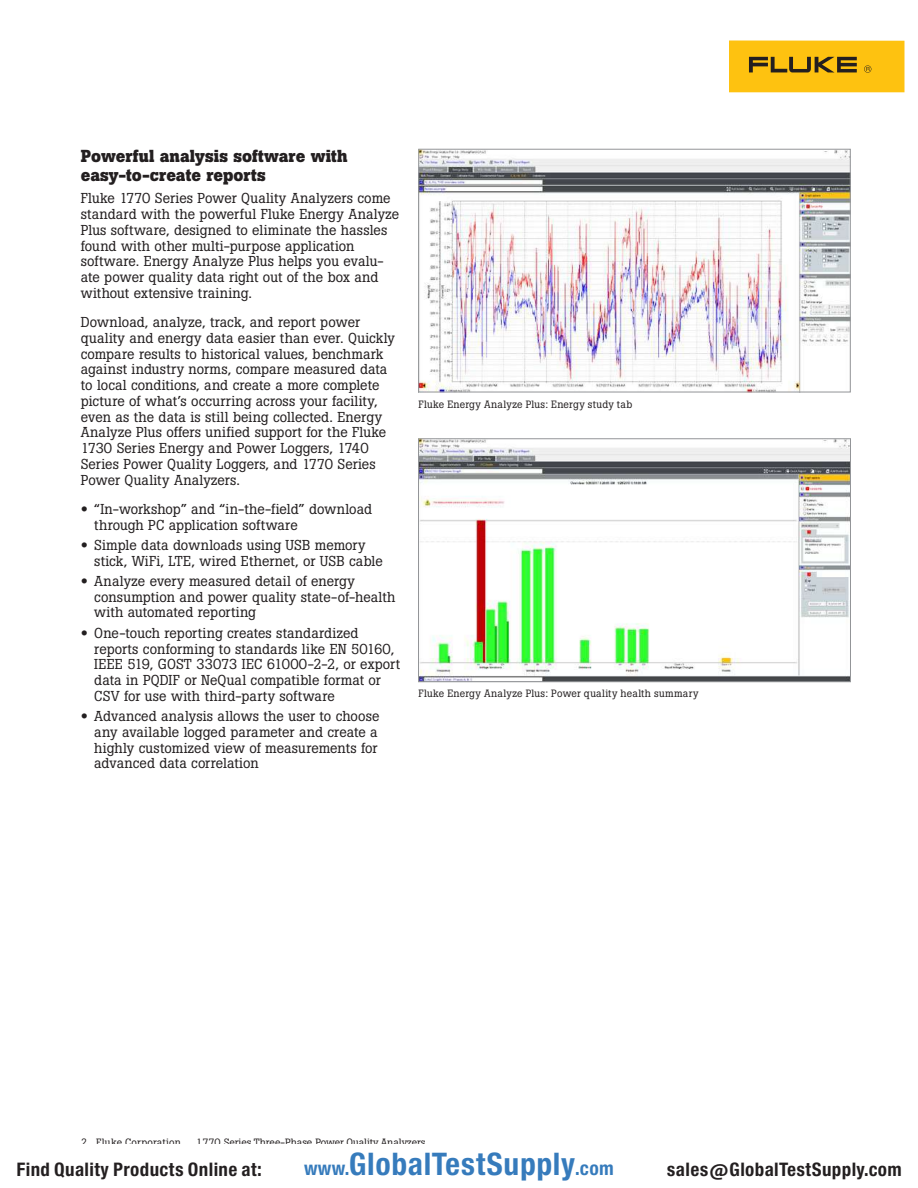
<style>
.page{position:relative;width:918px;height:1188px;background:#fff}
.page>*{position:absolute;margin:0;border:0;box-sizing:border-box;transform-origin:0 0}
.t1{font:29.7px "Europa Gro Nr 2 SBOP Bol Con";letter-spacing:.02em;color:#367bbc}
.t2{font:17.85px "Europa Gro Nr 2 SBOP Bol Con";letter-spacing:.02em;color:#231f20}
.t3{font:700 17.25px/18.8px "Boton Pro";letter-spacing:.005em;color:#231f20}
.t4{font:14.25px/15.8px "Boton Pro";letter-spacing:.005em;color:#231f20}
.t5{font:10.5px "Boton Pro";letter-spacing:.01em;color:#231f20}
.s1{font-family:"Helvetica Neue LT Pro";font-weight:700}
.s2{font-size:18.3px}
</style>
<div class="page">
<div style="left:729px;top:41px;width:175px;height:51px;background:#fec210"></div>
<svg style="left:749px;top:57px;width:108px;height:15px"></svg>
<svg style="left:864px;top:65px;width:7px;height:8px"></svg>
<img style="left:421px;top:151px;width:427px;height:239px">
<div style="left:419px;top:149px;width:431px;height:243px;border:1px solid #939598"></div>
<img style="left:420px;top:441px;width:429px;height:239px">
<div style="left:418px;top:439px;width:433px;height:243px;border:1px solid #939598"></div>
<p class="t3" style="left:81px;top:147px;width:268px">Powerful analysis software with easy-to-create reports</p>
<p class="t4" style="left:81px;top:191px;width:320px">Fluke 1770 Series Power Quality Analyzers come standard with the powerful Fluke Energy Analyze Plus software, designed to eliminate the hassles found with other multi-purpose application software. Energy Analyze Plus helps you evalu&shy;ate power quality data right out of the box and without extensive training.</p>
<p class="t4" style="left:81px;top:314px;width:316px">Download, analyze, track, and report power quality and energy data easier than ever. Quickly compare results to historical values, benchmark against industry norms, compare measured data to local conditions, and create a more complete picture of what’s occurring across your facility, even as the data is still being collected. Energy Analyze Plus offers unified support for the Fluke 1730 Series Energy and Power Loggers, 1740<br>Series Power Quality Loggers, and 1770 Series Power Quality Analyzers.</p>
<p class="t4" style="left:94px;top:501px;width:279px;text-indent:-13px"><span class="s1">•</span> “In-workshop” and “in-the-field” download through PC application software</p>
<p class="t4" style="left:94px;top:537px;width:290px;text-indent:-13px"><span class="s1">•</span> Simple data downloads using USB memory stick, WiFi, LTE, wired Ethernet, or USB cable</p>
<p class="t4" style="left:94px;top:573px;width:303px;text-indent:-13px"><span class="s1">•</span> Analyze every measured detail of energy consumption and power quality state-of-health with automated reporting</p>
<p class="t4" style="left:94px;top:625px;width:307px;text-indent:-13px"><span class="s1">•</span> One-touch reporting creates standardized reports conforming to standards like EN 50160, IEEE 519, GOST 33073 IEC 61000-2-2, or export data in PQDIF or NeQual compatible format or CSV for use with third-party software</p>
<p class="t4" style="left:94px;top:708px;width:287px;text-indent:-13px"><span class="s1">•</span> Advanced analysis allows the user to choose any available logged parameter and create a highly customized view of measurements for advanced data correlation</p>
<p class="t5" style="left:419px;top:397px;width:215px">Fluke Energy Analyze Plus: Energy study tab</p>
<p class="t5" style="left:419px;top:687px;width:281px">Fluke Energy Analyze Plus: Power quality health summary</p>
<p class="t5" style="left:81px;top:1136px;width:101px">2 Fluke Corporation</p>
<p class="t5" style="left:196px;top:1136px;width:231px">1770 Series Three-Phase Power Quality Analyzers</p>
<p class="t2" style="left:16px;top:1159px;width:247px">Find Quality Products Online at:</p>
<h1 class="t1" style="left:304px;top:1147px;width:311px"><span class="s2">www.</span>GlobalTestSupply<span class="s2">.com</span></h1>
<p class="t2" style="left:667px;top:1159px;width:236px">sales@GlobalTestSupply.com</p>
</div>
